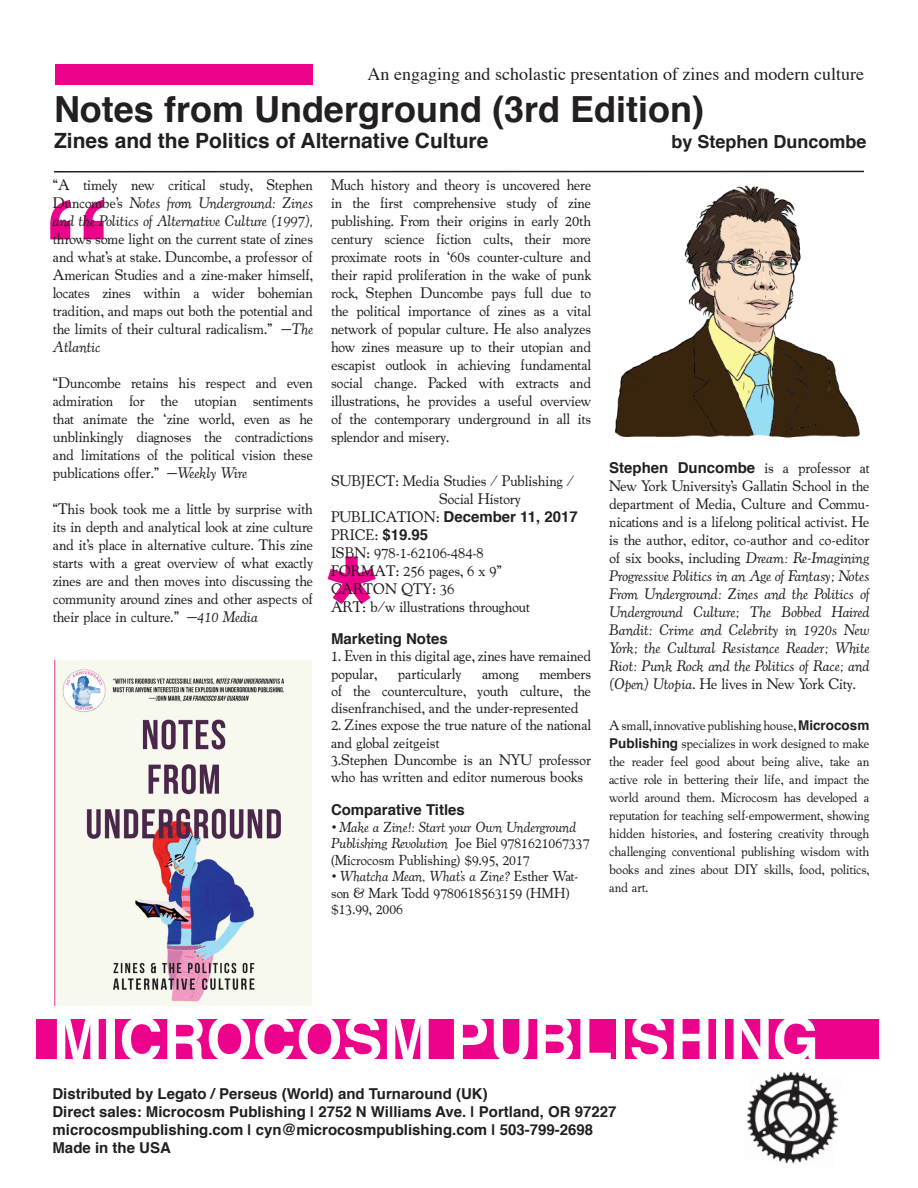
<style>
.page{position:relative;width:918px;height:1188px;background:#fff}
.page>*{position:absolute;margin:0;border:0;box-sizing:border-box;transform-origin:0 0}
.t1{font:700 144px "Helvetica";color:#ed028c}
.t2{font:700 60px "Helvetica";color:#fff}
.t3{font:700 36px "Helvetica";color:#231f20}
.t4{font:700 21px "Helvetica";color:#231f20}
.t5{font:18px "Times";color:#231f20}
.t6{font:700 18px "Helvetica";color:#231f20}
.t7{font:500 15px/18px "Cooper Old Style";letter-spacing:-.01em;color:#231f20;text-align:justify}
.t8{font:italic 15px/18px "Cooper Old Style";color:#231f20;text-align:justify}
.t9{font:700 15px "Helvetica";color:#231f20}
.t10{font:italic 14.25px/16.5px "Cooper Old Style";color:#231f20}
.t11{font:500 14.25px/16.5px "Cooper Old Style";color:#231f20}
.t12{font:500 13.5px/18px "Cooper Old Style";letter-spacing:-.005em;color:#231f20;text-align:justify}
.s1{font-weight:400;font-style:italic}
.s2{font-family:"Cooper Old Style";font-weight:500}
.s3{font-family:"Helvetica";font-weight:700}
.s4{font-weight:500;font-style:normal}
.s5{font-family:"Helvetica";font-weight:700;font-style:normal}
</style>
<div class="page">
<div style="left:56px;top:64px;width:258px;height:22px;background:#ed028c"></div>
<div style="left:36px;top:1020px;width:843px;height:39px;background:#ed028c"></div>
<hr style="left:54px;top:171px;width:810px;height:1px;background:#231f20">
<img style="left:746px;top:1071px;width:93px;height:93px">
<img style="left:615px;top:185px;width:245px;height:253px">
<img style="left:54px;top:660px;width:258px;height:346px">
<p class="t5" style="left:368px;top:57px;width:498px">An engaging and scholastic presentation of zines and modern culture</p>
<p class="t3" style="left:54px;top:81px;width:652px">Notes from Underground (3rd Edition)</p>
<p class="t4" style="left:54px;top:123px;width:436px">Zines and the Politics of Alternative Culture</p>
<p class="t6" style="left:671px;top:127px;width:197px">by Stephen Duncombe</p>
<p class="t7" style="left:53px;top:176px;width:262px">“A timely new critical study, Stephen Duncombe’s <span class="s1">Notes from Underground: Zines and the Politics of Alternative Culture (1997), </span>throws some light on the current state of zines and what’s at stake. Duncombe, a professor of American Studies and a zine-maker himself, locates zines within a wider bohemian tradition, and maps out both the potential and the limits of their cultural radicalism.” —<span class="s1">The Atlantic</span></p>
<p class="t7" style="left:53px;top:374px;width:262px">“Duncombe retains his respect and even admiration for the utopian sentiments that animate the ‘zine world, even as he unblinkingly diagnoses the contradictions and limitations of the political vision these publications offer.” —<span class="s1">Weekly Wire</span></p>
<p class="t7" style="left:53px;top:500px;width:262px">“This book took me a little by surprise with its in depth and analytical look at zine culture and it’s place in alternative culture. This zine starts with a great overview of what exactly zines are and then moves into discussing the community around zines and other aspects of their place in culture.” —<span class="s1">410 Media</span></p>
<p class="t1" style="left:40px;top:138px;width:73px">“</p>
<p class="t7" style="left:331px;top:176px;width:262px">Much history and theory is uncovered here in the first comprehensive study of zine publishing. From their origins in early 20th century science fiction cults, their more proximate roots in ‘60s counter-culture and their rapid proliferation in the wake of punk rock, Stephen Duncombe pays full due to the political importance of zines as a vital network of popular culture. He also analyzes how zines measure up to their utopian and escapist outlook in achieving fundamental social change. Packed with extracts and illustrations, he provides a useful overview of the contemporary underground in all its splendor and misery.</p>
<p class="t7" style="left:331px;top:472px;width:245px">SUBJECT: Media Studies / Publishing /</p>
<p class="t7" style="left:439px;top:490px;width:83px">Social History</p>
<p class="t9" style="left:331px;top:505px;width:248px"><span class="s2">PUBLICATION:</span> December 11, 2017</p>
<p class="t7" style="left:331px;top:526px;width:99px">PRICE: <span class="s3">$19.95</span></p>
<p class="t7" style="left:331px;top:544px;width:154px">ISBN: 978-1-62106-484-8</p>
<p class="t7" style="left:331px;top:562px;width:172px">FORMAT: 256 pages, 6 x 9”</p>
<p class="t7" style="left:331px;top:580px;width:125px">CARTON QTY: 36</p>
<p class="t7" style="left:331px;top:598px;width:200px">ART: b/w illustrations throughout</p>
<p class="t9" style="left:331px;top:627px;width:118px">Marketing Notes</p>
<p class="t7" style="left:331px;top:648px;width:262px;line-height:17.2px">1. Even in this digital age, zines have remained popular,</p>
<p class="t1" style="left:324px;top:494px;width:58px">*</p>
<p class="t7" style="left:331px;top:665px;width:262px;line-height:17.2px;text-indent:208px">members of the counterculture, youth culture, the disenfranchised, and the under-represented</p>
<p class="t7" style="left:331px;top:717px;width:262px;line-height:17.2px">2. Zines expose the true nature of the national and global zeitgeist</p>
<p class="t7" style="left:331px;top:751px;width:262px;line-height:17.2px">3.Stephen Duncombe is an NYU professor who has written and editor numerous books</p>
<p class="t9" style="left:331px;top:798px;width:135px">Comparative Titles</p>
<p class="t10" style="left:331px;top:819px;width:260px">• Make a Zine!: Start your Own Underground<br>Publishing Revolution <span class="s4">Joe Biel 9781621067337 (Microcosm Publishing) $9.95, 2017</span></p>
<p class="t11" style="left:331px;top:868px;width:249px"><span class="s1">• Whatcha Mean, What’s a Zine?</span> Esther Wat&shy;son &amp; Mark Todd 9780618563159 (HMH) $13.99, 2006</p>
<p class="t7" style="left:398px;top:665px;width:65px">particularly</p>
<p class="t7" style="left:482px;top:665px;width:38px">among</p>
<p class="t8" style="left:609px;top:460px;width:262px"><span class="s5">Stephen Duncombe</span> <span class="s4">is a professor at New York University’s Gallatin School in the department of Media, Culture and Commu&shy;nications and is a lifelong political activist. He is the author, editor, co-author and co-editor of six books, including</span> Dream: Re-Imagining Progressive Politics in an Age of Fantasy; Notes From Underground: Zines and the Politics of Underground Culture; The Bobbed Haired Bandit: Crime and Celebrity in 1920s New York; the Cultural Resistance Reader; White Riot: Punk Rock and the Politics of Race; and (Open) Utopia<span class="s4">. He lives in New York City.</span></p>
<p class="t12" style="left:609px;top:716px;width:262px">A small, innovative publishing house, <span class="s3">Microcosm Publishing</span> specializes in work designed to make the reader feel good about being alive, take an active role in bettering their life, and impact the world around them. Microcosm has developed a reputation for teaching self-empowerment, showing hidden histories, and fostering creativity through challenging conventional publishing wisdom with books and zines about DIY skills, food, politics, and art.</p>
<p class="t2" style="left:52px;top:991px;width:768px">MICROCOSM PUBLISHING</p>
<p class="t9" style="left:52px;top:1082px;width:437px">Distributed by Legato / Perseus (World) and Turnaround (UK)</p>
<p class="t9" style="left:52px;top:1100px;width:566px">Direct sales: Microcosm Publishing | 2752 N Williams Ave. | Portland, OR 97227</p>
<p class="t9" style="left:52px;top:1118px;width:542px">microcosmpublishing.com | cyn@microcosmpublishing.com | 503-799-2698</p>
<p class="t9" style="left:52px;top:1136px;width:120px">Made in the USA</p>
</div>
